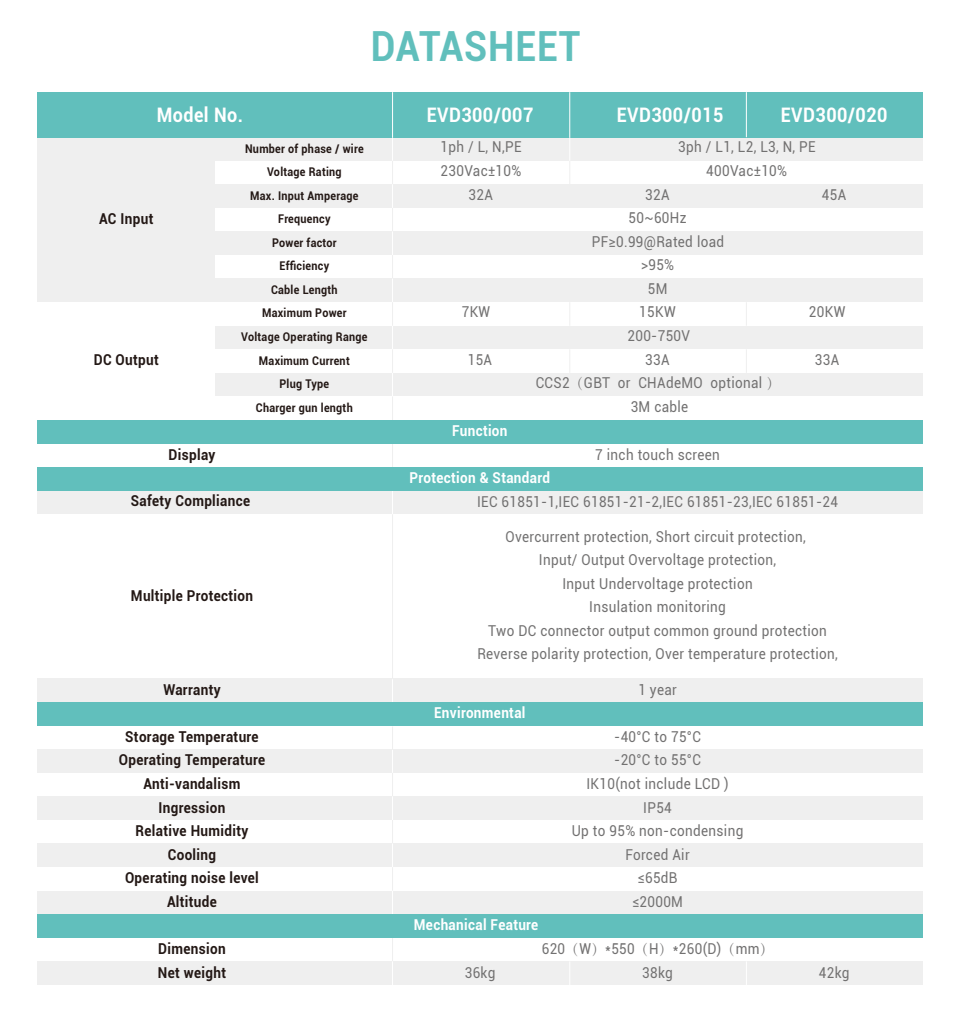
<style>
.page{position:relative;width:960px;height:1022px;background:#fff}
.page>*{position:absolute;margin:0;border:0;box-sizing:border-box;transform-origin:0 0}
.t1{font:700 41.5px "Roboto";letter-spacing:.025em;color:#61bfbc;scale:.9 1}
.t2{font:700 20px "Roboto";letter-spacing:.025em;color:#fff;scale:.9 1}
.t3{font:15px/23.6px "Roboto";letter-spacing:.025em;color:#727171;text-align:center;scale:.9 1}
.t4{font:700 15px/23.6px "Roboto";letter-spacing:.025em;color:#231815;text-align:center;scale:.9 1}
.t5{font:700 15px "Roboto";letter-spacing:.025em;color:#fff;scale:.9 1}
.t6{font:700 12px/23.6px "Roboto";letter-spacing:.025em;color:#231815;text-align:center;scale:.9 1}
.s1{font-family:"Adobe Song Std";font-weight:300}
</style>
<div class="page">
<div style="left:216px;top:137px;width:707px;height:24px;background:#efefef"></div>
<div style="left:37px;top:137px;width:179px;height:165px;background:#efefef"></div>
<div style="left:216px;top:184px;width:707px;height:24px;background:#efefef"></div>
<div style="left:216px;top:231px;width:707px;height:24px;background:#efefef"></div>
<div style="left:216px;top:278px;width:707px;height:24px;background:#efefef"></div>
<hr style="left:37px;top:137px;width:886px;height:1px;background:#898989">
<div style="left:37px;top:92px;width:886px;height:45px;background:#61bfbc"></div>
<hr style="left:746px;top:92px;width:1px;height:45px;background:#fff">
<hr style="left:570px;top:92px;width:1px;height:45px;background:#fff">
<hr style="left:392px;top:92px;width:1px;height:45px;background:#fff">
<div style="left:216px;top:325px;width:707px;height:24px;background:#efefef"></div>
<div style="left:216px;top:373px;width:707px;height:23px;background:#efefef"></div>
<div style="left:37px;top:678px;width:886px;height:24px;background:#efefef"></div>
<div style="left:37px;top:490px;width:886px;height:23px;background:#efefef"></div>
<div style="left:37px;top:749px;width:886px;height:23px;background:#efefef"></div>
<div style="left:37px;top:796px;width:886px;height:23px;background:#efefef"></div>
<div style="left:37px;top:843px;width:886px;height:23px;background:#efefef"></div>
<div style="left:37px;top:890px;width:886px;height:24px;background:#efefef"></div>
<div style="left:37px;top:961px;width:886px;height:23px;background:#efefef"></div>
<svg style="left:746px;top:302px;width:1px;height:23px"></svg>
<svg style="left:746px;top:350px;width:1px;height:23px"></svg>
<svg style="left:746px;top:962px;width:1px;height:22px"></svg>
<hr style="left:392px;top:137px;width:1px;height:848px;background:#fff">
<svg style="left:392px;top:161px;width:1px;height:23px"></svg>
<svg style="left:392px;top:208px;width:1px;height:23px"></svg>
<svg style="left:392px;top:255px;width:1px;height:23px"></svg>
<svg style="left:392px;top:302px;width:1px;height:23px"></svg>
<svg style="left:392px;top:349px;width:1px;height:24px"></svg>
<svg style="left:392px;top:397px;width:1px;height:23px"></svg>
<svg style="left:392px;top:443px;width:1px;height:24px"></svg>
<hr style="left:392px;top:514px;width:1px;height:165px;background:#efefef">
<svg style="left:392px;top:727px;width:1px;height:22px"></svg>
<svg style="left:392px;top:773px;width:1px;height:23px"></svg>
<svg style="left:392px;top:820px;width:1px;height:23px"></svg>
<svg style="left:392px;top:867px;width:1px;height:23px"></svg>
<svg style="left:392px;top:937px;width:1px;height:24px"></svg>
<div style="left:37px;top:914px;width:886px;height:23px;background:#61bfbc"></div>
<div style="left:37px;top:702px;width:886px;height:23px;background:#61bfbc"></div>
<div style="left:37px;top:420px;width:886px;height:23px;background:#61bfbc"></div>
<div style="left:37px;top:467px;width:886px;height:23px;background:#61bfbc"></div>
<h1 class="t1" style="left:371px;top:17px;width:234px">DATASHEET</h1>
<h2 class="t2" style="left:157px;top:101px;width:97px">Model No.</h2>
<h2 class="t2" style="left:427px;top:101px;width:120px">EVD300/007</h2>
<h2 class="t2" style="left:617px;top:101px;width:120px">EVD300/015</h2>
<h2 class="t2" style="left:781px;top:101px;width:120px">EVD300/020</h2>
<p class="t4" style="left:99px;top:206px;width:62px">AC Input</p>
<p class="t4" style="left:94px;top:347px;width:74px">DC Output</p>
<p class="t6" style="left:245px;top:136px;width:133px">Number of phase / wire<br>Voltage Rating<br>Max. Input Amperage<br>Frequency<br>Power factor<br>Efficiency<br>Cable Length</p>
<p class="t3" style="left:441px;top:135px;width:91px">1ph / L, N,PE</p>
<p class="t3" style="left:678px;top:135px;width:154px">3ph / L1, L2, L3, N, PE</p>
<p class="t3" style="left:441px;top:158px;width:91px">230Vac±10%</p>
<p class="t3" style="left:706px;top:158px;width:91px">400Vac±10%</p>
<p class="t3" style="left:469px;top:182px;width:29px">32A</p>
<p class="t3" style="left:645px;top:182px;width:29px">32A</p>
<p class="t3" style="left:822px;top:182px;width:29px">45A</p>
<p class="t3" style="left:592px;top:205px;width:148px">50~60Hz<br>PF≥0.99@Rated load &gt;95%</p>
<p class="t3" style="left:648px;top:276px;width:23px">5M</p>
<p class="t6" style="left:241px;top:301px;width:142px">Maximum Power<br>Voltage Operating Range<br>Maximum Current<br>Plug Type<br>Charger gun length</p>
<p class="t3" style="left:462px;top:300px;width:33px">7KW</p>
<p class="t3" style="left:639px;top:300px;width:42px">15KW</p>
<p class="t3" style="left:809px;top:300px;width:42px">20KW</p>
<p class="t3" style="left:628px;top:323px;width:71px">200-750V</p>
<p class="t3" style="left:468px;top:347px;width:29px">15A</p>
<p class="t3" style="left:645px;top:347px;width:29px">33A</p>
<p class="t3" style="left:815px;top:347px;width:29px">33A</p>
<p class="t3" style="left:536px;top:370px;width:273px">CCS2<span class="s1">（</span>GBT or CHAdeMO optional <span class="s1">）<br></span>3M cable</p>
<p class="t5" style="left:452px;top:420px;width:63px">Function</p>
<p class="t5" style="left:410px;top:467px;width:158px">Protection &amp; Standard</p>
<p class="t4" style="left:169px;top:442px;width:54px">Display</p>
<p class="t3" style="left:595px;top:442px;width:140px">7 inch touch screen</p>
<p class="t4" style="left:131px;top:488px;width:134px">Safety Compliance</p>
<p class="t4" style="left:131px;top:582px;width:137px">Multiple Protection</p>
<p class="t4" style="left:163px;top:677px;width:65px">Warranty</p>
<p class="t3" style="left:477px;top:489px;width:403px">IEC 61851-1,IEC 61851-21-2,IEC 61851-23,IEC 61851-24</p>
<p class="t3" style="left:477px;top:524px;width:402px">Overcurrent protection, Short circuit protection,<br>Input/ Output Overvoltage protection,<br>Input Undervoltage protection<br>Insulation monitoring<br>Two DC connector output common ground protection Reverse polarity protection, Over temperature protection,</p>
<p class="t3" style="left:638px;top:677px;width:44px">1 year</p>
<p class="t5" style="left:434px;top:702px;width:103px">Environmental</p>
<p class="t4" style="left:119px;top:724px;width:164px">Storage Temperature<br>Operating Temperature<br>Anti-vandalism<br>Ingression<br>Relative Humidity<br>Cooling<br>Operating noise level<br>Altitude</p>
<p class="t3" style="left:572px;top:724px;width:192px">-40°C to 75°C<br>-20°C to 55°C<br>IK10(not include LCD )<br>IP54<br>Up to 95% non-condensing<br>Forced Air<br>≤65dB<br>≤2000M</p>
<p class="t4" style="left:158px;top:936px;width:76px">Dimension</p>
<p class="t3" style="left:542px;top:936px;width:259px">620<span class="s1">（</span>W<span class="s1">）</span>*550<span class="s1">（</span>H<span class="s1">）</span>*260(D)<span class="s1">（</span>mm<span class="s1">）</span></p>
<p class="t4" style="left:158px;top:959px;width:77px">Net weight</p>
<p class="t3" style="left:465px;top:959px;width:36px">36kg</p>
<p class="t3" style="left:642px;top:959px;width:36px">38kg</p>
<p class="t3" style="left:819px;top:959px;width:36px">42kg</p>
<p class="t5" style="left:414px;top:914px;width:140px">Mechanical Feature</p>
</div>
